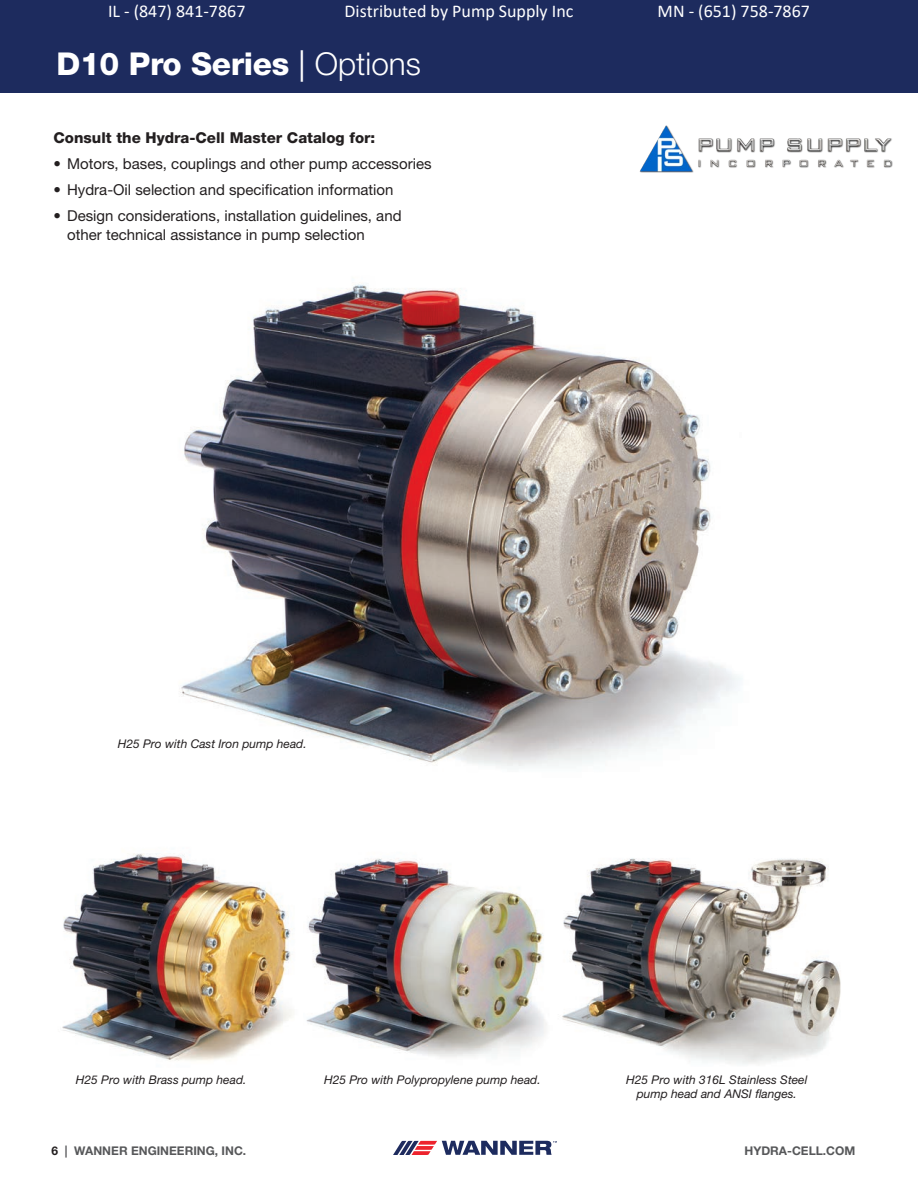
<style>
.page{position:relative;width:918px;height:1188px;background:#fff}
.page>*{position:absolute;margin:0;border:0;box-sizing:border-box;transform-origin:0 0}
.t1{font:800 31.5px "Helvetica Neue LT Std";letter-spacing:-.01em;color:#fff}
.t2{font:18px "Calibri";color:#fff}
.t3{font:15px/19.5px "Helvetica Neue LT Std";color:#231f20}
.t4{font:800 15px "Helvetica Neue LT Std";color:#231f20}
.t5{font:italic 12px/14.4px "Helvetica Neue LT Std";color:#231f20;text-align:center}
.t6{font:700 12px "Helvetica Neue LT Std";color:#57585a}
.s1{font-weight:400}
.s2{font-weight:300}
.s3{color:#231f20}
</style>
<div class="page">
<div style="left:0;top:0;width:918px;height:93px;background:#1d2b5e"></div>
<svg style="left:393px;top:1141px;width:164px;height:14px"></svg>
<img style="left:180px;top:284px;width:562px;height:483px">
<img style="left:62px;top:853px;width:230px;height:208px">
<img style="left:306px;top:858px;width:241px;height:199px">
<img style="left:562px;top:858px;width:279px;height:206px">
<img style="left:640px;top:125px;width:252px;height:48px">
<p class="t2" style="left:108px;top:-1px;width:139px">IL - (847) 841-7867</p>
<p class="t2" style="left:344px;top:-1px;width:231px">Distributed by Pump Supply Inc</p>
<p class="t2" style="left:658px;top:-1px;width:154px">MN - (651) 758-7867</p>
<p class="t1" style="left:57px;top:45px;width:366px">D10 Pro Series <span class="s1">|</span> <span class="s2">Options</span></p>
<p class="t4" style="left:54px;top:129px;width:323px">Consult the Hydra-Cell Master Catalog for:</p>
<p class="t3" style="left:54px;top:153px;width:380px">• Motors, bases, couplings and other pump accessories</p>
<p class="t3" style="left:54px;top:179px;width:341px">• Hydra-Oil selection and specification information</p>
<p class="t3" style="left:67px;top:205px;width:336px;text-indent:-14px">• Design considerations, installation guidelines, and other technical assistance in pump selection</p>
<p class="t5" style="left:118px;top:736px;width:190px">H25 Pro with Cast Iron pump head.</p>
<p class="t5" style="left:76px;top:1072px;width:172px">H25 Pro with Brass pump head.</p>
<p class="t5" style="left:324px;top:1072px;width:218px">H25 Pro with Polypropylene pump head.</p>
<p class="t5" style="left:626px;top:1072px;width:183px">H25 Pro with 316L Stainless Steel pump head and ANSI flanges.</p>
<p class="t6" style="left:51px;top:1143px;width:196px"><span class="s3">6</span> | WANNER ENGINEERING, INC.</p>
<p class="t6" style="left:745px;top:1143px;width:112px">HYDRA-CELL.COM</p>
</div>
